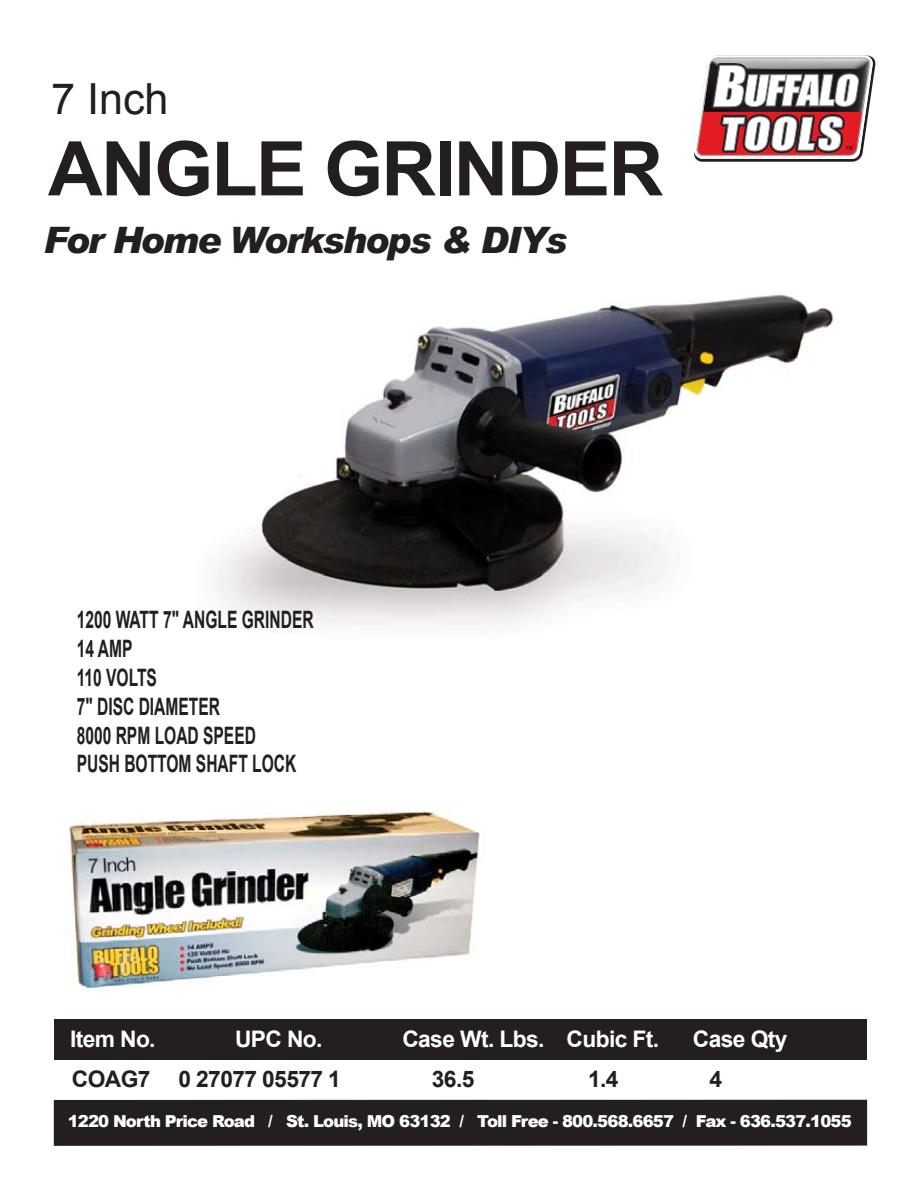
<style>
.page{position:relative;width:918px;height:1188px;background:#fff}
.page>*{position:absolute;margin:0;border:0;box-sizing:border-box;transform-origin:0 0}
.t1{font:700 75.45px "Arial";letter-spacing:-.025em;color:#231f20}
.t2{font:42.9px "Arial";color:#231f20}
.t3{font:italic 900 36.45px "Arial";letter-spacing:-.05em;color:#231f20}
.t4{font:700 24px/28.8px "Arial";color:#231f20;scale:.65 1}
.t5{font:700 22.8px "Arial";letter-spacing:-.025em;color:#fff}
.t6{font:700 22.8px "Arial";letter-spacing:-.025em;color:#231f20}
.t7{font:900 16.5px "Arial";letter-spacing:-.05em;color:#fff}
</style>
<div class="page">
<img style="left:216px;top:294px;width:617px;height:330px">
<div style="left:54px;top:1100px;width:813px;height:46px;background:#231f20"></div>
<div style="left:54px;top:1019px;width:813px;height:41px;background:#231f20"></div>
<svg style="left:694px;top:55px;width:181px;height:107px"></svg>
<img style="left:69px;top:811px;width:411px;height:178px">
<h2 class="t2" style="left:51px;top:71px;width:119px">7 Inch</h2>
<h1 class="t1" style="left:48px;top:119px;width:617px">ANGLE GRINDER</h1>
<h3 class="t3" style="left:43px;top:217px;width:525px">For Home Workshops &amp; DIYs</h3>
<p class="t4" style="left:77px;top:606px;width:366px">1200 WATT 7" ANGLE GRINDER<br>14 AMP<br>110 VOLTS<br>7" DISC DIAMETER<br>8000 RPM LOAD SPEED<br>PUSH BOTTOM SHAFT LOCK</p>
<p class="t5" style="left:70px;top:1024px;width:87px">Item No.</p>
<p class="t5" style="left:235px;top:1024px;width:89px">UPC No.</p>
<p class="t5" style="left:402px;top:1024px;width:258px">Case Wt. Lbs. Cubic Ft.</p>
<p class="t5" style="left:693px;top:1024px;width:96px">Case Qty</p>
<p class="t6" style="left:72px;top:1064px;width:271px">COAG7 0 27077 05577 1</p>
<p class="t6" style="left:432px;top:1064px;width:44px">36.5</p>
<p class="t6" style="left:588px;top:1064px;width:32px">1.4</p>
<p class="t6" style="left:709px;top:1064px;width:14px">4</p>
<p class="t7" style="left:68px;top:1109px;width:786px">1220 North Price Road / St. Louis, MO 63132 / Toll Free - 800.568.6657 / Fax - 636.537.1055</p>
</div>
